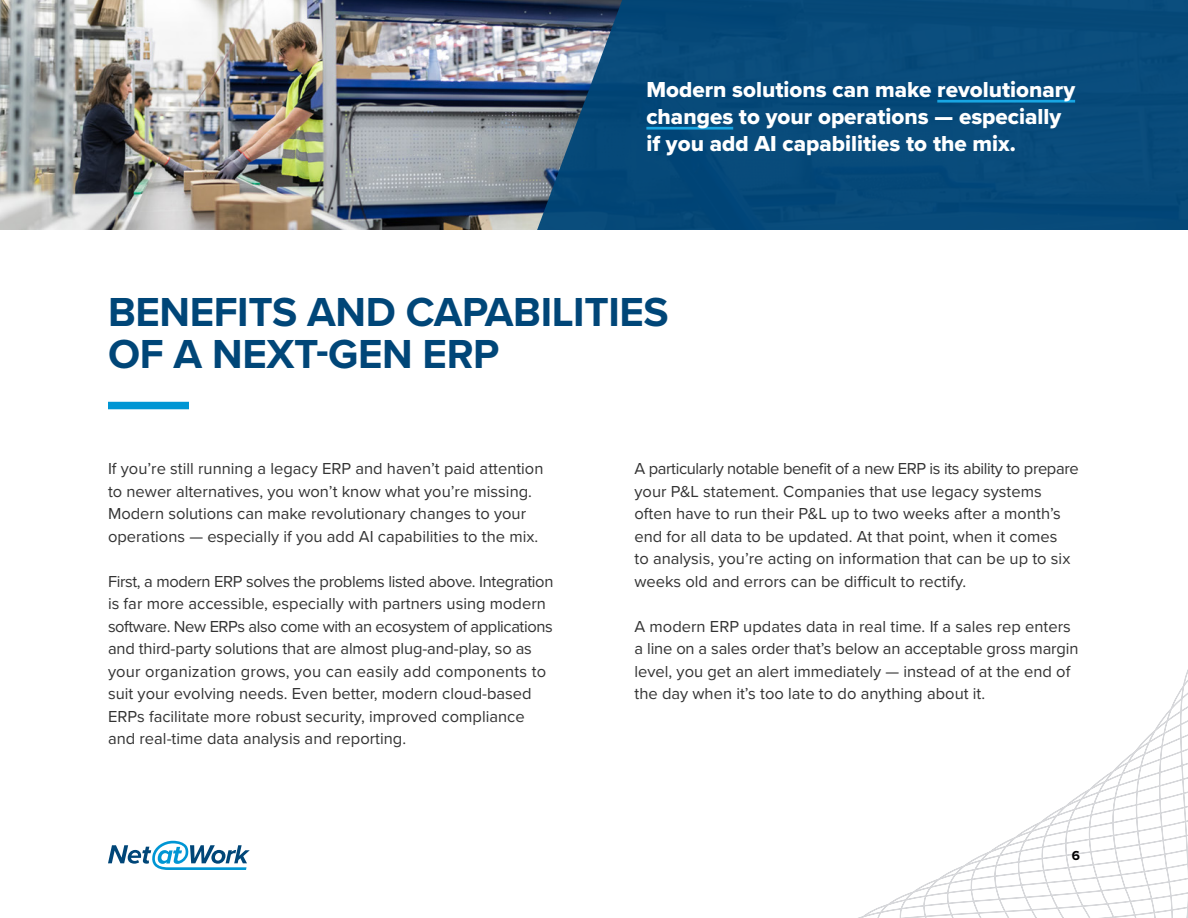
<style>
.page{position:relative;width:1188px;height:918px;background:#fff}
.page>*{position:absolute;margin:0;border:0;box-sizing:border-box;transform-origin:0 0}
.t1{font:700 42px "Proxima Nova";letter-spacing:-.01em;color:#004678}
.t2{font:22.5px/27px "Proxima Nova Extrabld";color:#fff}
.t3{font:16.5px/22.5px "Proxima Nova";color:#333}
.t4{font:16.5px/22.5px "Proxima Nova";letter-spacing:-.02em;color:#333}
.t5{font:700 13.5px "Proxima Nova";color:#000}
</style>
<div class="page">
<img style="left:0;top:0;width:525px;height:230px">
<svg style="left:525px;top:0;width:663px;height:230px;background:#0f4d7b"></svg>
<svg style="left:108px;top:841px;width:142px;height:29px"></svg>
<hr style="left:937px;top:100px;width:138px;height:3px;background:#18a6e3">
<hr style="left:646px;top:127px;width:87px;height:3px;background:#18a6e3">
<div style="left:108px;top:402px;width:81px;height:7px;background:#0096d4"></div>
<svg style="left:858px;top:669px;width:330px;height:249px"></svg>
<p class="t2" style="left:646px;top:76px;width:430px">Modern solutions can make revolutionary changes to your operations — especially if you add AI capabilities to the mix.</p>
<p class="t1" style="left:108px;top:281px;width:562px">BENEFITS AND CAPABILITIES</p>
<p class="t1" style="left:108px;top:323px;width:393px">OF A NEXT-GEN ERP</p>
<p class="t3" style="left:108px;top:458px;width:437px">If you’re still running a legacy ERP and haven’t paid attention to newer alternatives, you won’t know what you’re missing.<br>Modern solutions can make revolutionary changes to your operations — especially if you add AI capabilities to the mix.</p>
<p class="t4" style="left:108px;top:570px;width:447px">First, a modern ERP solves the problems listed above. Integration is far more accessible, especially with partners using modern</p>
<p class="t3" style="left:108px;top:615px;width:446px">software. New ERPs also come with an ecosystem of applications and third-party solutions that are almost plug-and-play, so as your organization grows, you can easily add components to suit your evolving needs. Even better, modern cloud-based ERPs facilitate more robust security, improved compliance and real-time data analysis and reporting.</p>
<p class="t3" style="left:634px;top:458px;width:446px">A particularly notable benefit of a new ERP is its ability to prepare your P&amp;L statement. Companies that use legacy systems often have to run their P&amp;L up to two weeks after a month’s end for all data to be updated. At that point, when it comes<br>to analysis, you’re acting on information that can be up to six weeks old and errors can be difficult to rectify.</p>
<p class="t3" style="left:634px;top:615px;width:446px">A modern ERP updates data in real time. If a sales rep enters a line on a sales order that’s below an acceptable gross margin level, you get an alert immediately — instead of at the end of the day when it’s too late to do anything about it.</p>
<p class="t5" style="left:1072px;top:845px;width:10px">6</p>
</div>
